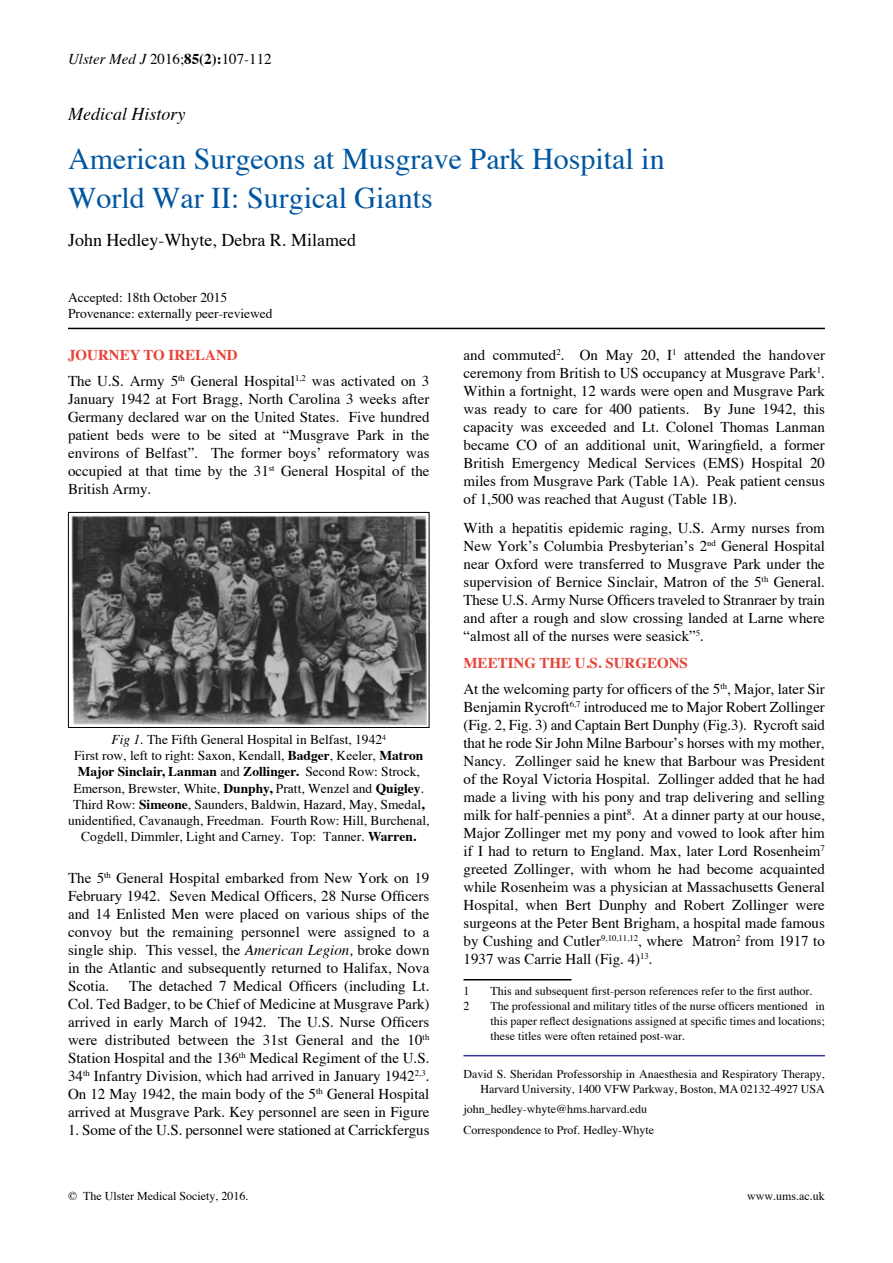
<style>
.page{position:relative;width:893px;height:1263px;background:#fff}
.page>*{position:absolute;margin:0;border:0;box-sizing:border-box;transform-origin:0 0}
.t1{font:30px/39px "Times";color:#0056a0}
.t2{font:18px "Times";color:#000}
.t3{font:italic 18px "Times";color:#000}
.t4{font:15px/18px "Times";color:#000;text-align:justify}
.t5{font:13.5px/16.2px "Times";color:#000}
.t6{font:12px/15px "Times";color:#000;text-align:right}
.s1{font-style:italic}
.s2{font-weight:700}
.s3{font-weight:700;color:#e74439}
</style>
<div class="page">
<hr style="left:463px;top:1055px;width:362px;height:1px;background:#339">
<hr style="left:68px;top:328px;width:757px;height:1px;background:#000">
<hr style="left:463px;top:979px;width:108px;height:1px;background:#000">
<img style="left:71px;top:515px;width:356px;height:211px">
<div style="left:68px;top:512px;width:361px;height:216px;border:1px solid #000"></div>
<p class="t4" style="left:68px;top:49px;width:205px"><span class="s1">Ulster Med J</span> 2016;<span class="s2">85(2):</span>107-112</p>
<p class="t3" style="left:68px;top:98px;width:119px">Medical History</p>
<h1 class="t1" style="left:68px;top:139px;width:598px">American Surgeons at Musgrave Park Hospital in<br>World War II: Surgical Giants</h1>
<p class="t2" style="left:68px;top:230px;width:289px">John Hedley-Whyte, Debra R. Milamed</p>
<p class="t5" style="left:68px;top:289px;width:206px">Accepted: 18th October 2015<br>Provenance: externally peer-reviewed</p>
<p class="t4" style="left:68px;top:341px;width:363px;line-height:26.5px"><span class="s3">JOURNEY TO IRELAND<br></span>The U.S. Army 5<sup>th</sup> General Hospital<sup>1,2</sup> was activated on 3</p>
<p class="t4" style="left:68px;top:390px;width:363px">January 1942 at Fort Bragg, North Carolina 3 weeks after Germany declared war on the United States. Five hundred patient beds were to be sited at “Musgrave Park in the environs of Belfast”. The former boys’ reformatory was occupied at that time by the 31<sup>st</sup> General Hospital of the British Army.</p>
<p class="t5" style="left:68px;top:731px;width:363px;text-align:center"><span class="s1">Fig 1</span>. The Fifth General Hospital in Belfast, 1942<sup>4<br></sup>First row, left to right: Saxon, Kendall, <span class="s2">Badger</span>, Keeler, <span class="s2">Matron Major Sinclair, Lanman</span> and <span class="s2">Zollinger.</span> Second Row: Strock, Emerson, Brewster, White, <span class="s2">Dunphy,</span> Pratt, Wenzel and <span class="s2">Quigley</span>.<br>Third Row: <span class="s2">Simeone</span>, Saunders, Baldwin, Hazard, May, Smedal<span class="s2">, </span>unidentified, Cavanaugh, Freedman. Fourth Row: Hill, Burchenal, Cogdell, Dimmler, Light and Carney. Top: Tanner. <span class="s2">Warren.</span></p>
<p class="t4" style="left:68px;top:869px;width:363px">The 5<sup>th</sup> General Hospital embarked from New York on 19<br>February 1942. Seven Medical Officers, 28 Nurse Officers and 14 Enlisted Men were placed on various ships of the convoy but the remaining personnel were assigned to a single ship. This vessel, the <span class="s1">American Legion,</span> broke down in the Atlantic and subsequently returned to Halifax, Nova Scotia.</p>
<p class="t4" style="left:68px;top:977px;width:363px;text-indent:61px">The detached 7 Medical Officers (including Lt.<br>Col. Ted Badger, to be Chief of Medicine at Musgrave Park) arrived in early March of 1942. The U.S. Nurse Officers were distributed between the 31st General and the 10<sup>th </sup>Station Hospital and the 136<sup>th</sup> Medical Regiment of the U.S.<br>34<sup>th</sup> Infantry Division, which had arrived in January 1942<sup>2,3</sup>.<br>On 12 May 1942, the main body of the 5<sup>th</sup> General Hospital arrived at Musgrave Park. Key personnel are seen in Figure</p>
<p class="t4" style="left:68px;top:1121px;width:363px">1. Some of the U.S. personnel were stationed at Carrickfergus</p>
<p class="t4" style="left:463px;top:346px;width:363px">and commuted<sup>2</sup>. On May 20, I<sup>1</sup> attended the handover ceremony from British to US occupancy at Musgrave Park<sup>1</sup>.<br>Within a fortnight, 12 wards were open and Musgrave Park was ready to care for 400 patients. By June 1942, this capacity was exceeded and Lt. Colonel Thomas Lanman became CO of an additional unit, Waringfield, a former British Emergency Medical Services (EMS) Hospital 20 miles from Musgrave Park (Table 1A). Peak patient census of 1,500 was reached that August (Table 1B).</p>
<p class="t4" style="left:463px;top:518px;width:363px">With a hepatitis epidemic raging, U.S. Army nurses from New York’s Columbia Presbyterian’s 2<sup>nd</sup> General Hospital near Oxford were transferred to Musgrave Park under the supervision of Bernice Sinclair, Matron of the 5<sup>th</sup> General.<br>These U.S. Army Nurse Officers traveled to Stranraer by train and after a rough and slow crossing landed at Larne where “almost all of the nurses were seasick”<sup>5</sup>.</p>
<p class="t4" style="left:463px;top:649px;width:363px;line-height:26.5px"><span class="s3">MEETING THE U.S. SURGEONS<br></span>At the welcoming party for officers of the 5<sup>th</sup>, Major, later Sir</p>
<p class="t4" style="left:463px;top:698px;width:363px">Benjamin Rycroft<sup>6,7</sup> introduced me to Major Robert Zollinger (Fig. 2, Fig. 3) and Captain Bert Dunphy (Fig.3). Rycroft said that he rode Sir John Milne Barbour’s horses with my mother, Nancy. Zollinger said he knew that Barbour was President of the Royal Victoria Hospital. Zollinger added that he had made a living with his pony and trap delivering and selling milk for half-pennies a pint<sup>8</sup>. At a dinner party at our house, Major Zollinger met my pony and vowed to look after him if I had to return to England. Max, later Lord Rosenheim<sup>7 </sup>greeted Zollinger, with whom he had become acquainted while Rosenheim was a physician at Massachusetts General Hospital, when Bert Dunphy and Robert Zollinger were surgeons at the Peter Bent Brigham, a hospital made famous by Cushing and Cutler<sup>9,10,11,12</sup>, where Matron<sup>2</sup> from 1917 to 1937 was Carrie Hall (Fig. 4)<sup>13</sup>.</p>
<p class="t6" style="left:463px;top:983px;width:7px">1</p>
<p class="t6" style="left:490px;top:983px;width:323px">This and subsequent first-person references refer to the first author.</p>
<p class="t6" style="left:463px;top:998px;width:7px">2</p>
<p class="t6" style="left:490px;top:998px;width:336px;text-align:justify">The professional and military titles of the nurse officers mentioned in this paper reflect designations assigned at specific times and locations; these titles were often retained post-war.</p>
<p class="t6" style="left:463px;top:1067px;width:363px;line-height:14.4px">David S. Sheridan Professorship in Anaesthesia and Respiratory Therapy,<br>Harvard University, 1400 VFW Parkway, Boston, MA 02132-4927 USA</p>
<p class="t6" style="left:463px;top:1099px;width:192px;line-height:20.7px;text-align:left">john_hedley-whyte@hms.harvard.edu<br>Correspondence to Prof. Hedley-Whyte</p>
<p class="t6" style="left:68px;top:1188px;width:182px">© The Ulster Medical Society, 2016.</p>
<p class="t6" style="left:747px;top:1189px;width:79px">www.ums.ac.uk</p>
</div>
